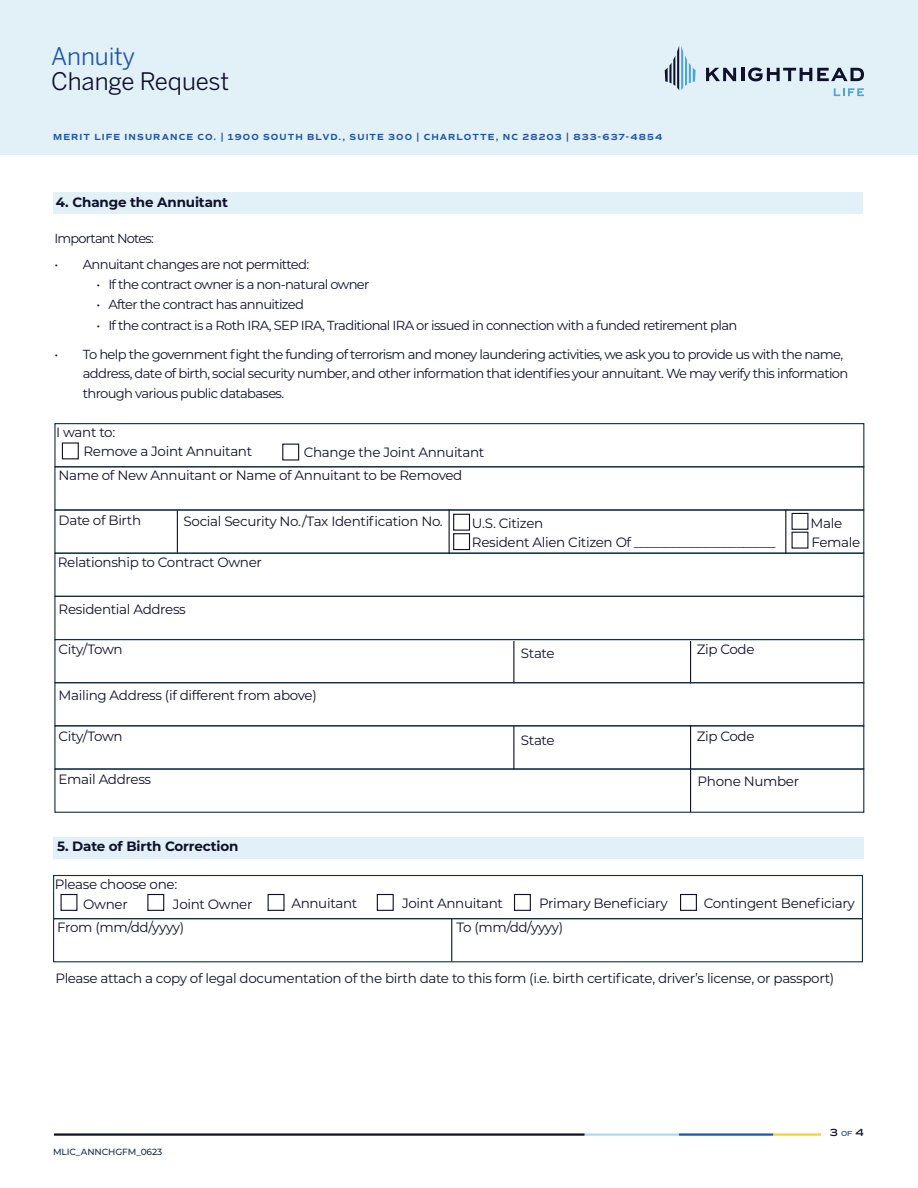
<style>
.page{position:relative;width:918px;height:1188px;background:#fff}
.page>*{position:absolute;margin:0;border:0;box-sizing:border-box;transform-origin:0 0}
.t1{font:24px "Benton Sans";letter-spacing:-.005em;color:#0e1129}
.t2{font:24px "Benton Sans";letter-spacing:-.005em;color:#1d56a7}
.t3{font:13.5px/18.6px "Montserrat";letter-spacing:-.025em;color:#0e1129}
.t4{font:700 13.5px "Montserrat";letter-spacing:-.01em;color:#0e1129}
.t5{font:13.2px/19.5px "Montserrat";letter-spacing:-.05em;color:#0e1129}
.t6{font:600 10.5px "Commuters Sans";color:#0e1129}
.t7{font:700 9px "Commuters Sans";letter-spacing:.12em;color:#1d56a7}
.t8{font:500 9px "Montserrat";letter-spacing:-.01em;color:#152f41}
.s1{font-size:7.35px;color:#1d56a7}
</style>
<div class="page">
<div style="left:53px;top:192px;width:810px;height:22px;background:#e2f0f7"></div>
<div style="left:0;top:0;width:918px;height:154px;background:#e2f0f7"></div>
<svg style="left:706px;top:68px;width:158px;height:13px"></svg>
<svg style="left:665px;top:46px;width:31px;height:44px"></svg>
<svg style="left:834px;top:88px;width:30px;height:8px"></svg>
<div style="left:54px;top:423px;width:810px;height:44px;border:1px solid #152f41"></div>
<div style="left:54px;top:466px;width:810px;height:44px;border:1px solid #152f41"></div>
<div style="left:54px;top:509px;width:810px;height:45px;border:1px solid #152f41"></div>
<div style="left:54px;top:553px;width:810px;height:44px;border:1px solid #152f41"></div>
<div style="left:54px;top:596px;width:810px;height:44px;border:1px solid #152f41"></div>
<div style="left:62px;top:442px;width:17px;height:17px;border:1px solid #0e1129"></div>
<div style="left:54px;top:639px;width:810px;height:44px;border:1px solid #152f41"></div>
<hr style="left:177px;top:510px;width:1px;height:43px;background:#0e1129">
<hr style="left:449px;top:509px;width:1px;height:45px;background:#0e1129">
<div style="left:453px;top:514px;width:17px;height:17px;border:1px solid #0e1129"></div>
<div style="left:792px;top:513px;width:16px;height:17px;border:1px solid #0e1129"></div>
<div style="left:792px;top:532px;width:16px;height:17px;border:1px solid #0e1129"></div>
<div style="left:453px;top:533px;width:17px;height:17px;border:1px solid #0e1129"></div>
<hr style="left:785px;top:509px;width:1px;height:45px;background:#0e1129">
<hr style="left:513px;top:641px;width:1px;height:42px;background:#0e1129">
<hr style="left:690px;top:641px;width:1px;height:42px;background:#0e1129">
<div style="left:54px;top:682px;width:810px;height:44px;border:1px solid #152f41"></div>
<div style="left:54px;top:725px;width:810px;height:45px;border:1px solid #152f41"></div>
<hr style="left:513px;top:726px;width:1px;height:44px;background:#0e1129">
<hr style="left:690px;top:725px;width:1px;height:45px;background:#0e1129">
<div style="left:54px;top:768px;width:810px;height:45px;border:1px solid #152f41"></div>
<hr style="left:690px;top:768px;width:1px;height:44px;background:#0e1129">
<hr style="left:54px;top:1133px;width:531px;height:3px;background:#0e1129">
<hr style="left:585px;top:1133px;width:94px;height:3px;background:#b0daef">
<hr style="left:679px;top:1133px;width:94px;height:3px;background:#1d56a7">
<hr style="left:773px;top:1133px;width:48px;height:3px;background:#f4d039">
<div style="left:54px;top:837px;width:810px;height:21px;background:#e2f0f7"></div>
<div style="left:53px;top:875px;width:810px;height:44px;border:1px solid #152f41"></div>
<div style="left:53px;top:918px;width:810px;height:44px;border:1px solid #152f41"></div>
<div style="left:61px;top:894px;width:16px;height:17px;border:1px solid #0e1129"></div>
<div style="left:147px;top:894px;width:17px;height:17px;border:1px solid #0e1129"></div>
<div style="left:268px;top:894px;width:17px;height:17px;border:1px solid #0e1129"></div>
<hr style="left:451px;top:919px;width:1px;height:42px;background:#0e1129">
<div style="left:377px;top:894px;width:17px;height:17px;border:1px solid #0e1129"></div>
<div style="left:514px;top:894px;width:17px;height:17px;border:1px solid #0e1129"></div>
<div style="left:680px;top:894px;width:17px;height:17px;border:1px solid #0e1129"></div>
<div style="left:282px;top:444px;width:17px;height:17px;border:1px solid #0e1129"></div>
<h1 class="t2" style="left:51px;top:42px;width:86px">Annuity</h1>
<h1 class="t1" style="left:51px;top:67px;width:180px">Change Request</h1>
<p class="t7" style="left:53px;top:131px;width:611px">MERIT LIFE INSURANCE CO. | 1900 SOUTH BLVD., SUITE 300 | CHARLOTTE, NC 28203 | 833-637-4854</p>
<p class="t4" style="left:56px;top:192px;width:174px">4. Change the Annuitant</p>
<p class="t5" style="left:54px;top:228px;width:101px">Important Notes:</p>
<p class="t5" style="left:54px;top:254px;width:256px">• Annuitant changes are not permitted:</p>
<p class="t5" style="left:96px;top:274px;width:275px">• If the contract owner is a non-natural owner</p>
<p class="t5" style="left:96px;top:294px;width:209px">• After the contract has annuitized</p>
<p class="t5" style="left:96px;top:315px;width:642px">• If the contract is a Roth IRA, SEP IRA, Traditional IRA or issued in connection with a funded retirement plan</p>
<p class="t5" style="left:83px;top:344px;width:767px;text-indent:-28px">• To help the government fight the funding of terrorism and money laundering activities, we ask you to provide us with the name, address, date of birth, social security number, and other information that identifies your annuitant. We may verify this information through various public databases.</p>
<p class="t3" style="left:56px;top:422px;width:60px">I want to:</p>
<p class="t3" style="left:59px;top:465px;width:405px">Name of New Annuitant or Name of Annuitant to be Removed</p>
<p class="t3" style="left:59px;top:510px;width:84px">Date of Birth</p>
<p class="t3" style="left:83px;top:442px;width:170px">Remove a Joint Annuitant</p>
<p class="t3" style="left:304px;top:443px;width:182px">Change the Joint Annuitant</p>
<p class="t3" style="left:184px;top:511px;width:261px">Social Security No./Tax Identification No.</p>
<p class="t3" style="left:472px;top:514px;width:305px">U.S. Citizen<br>Resident Alien Citizen Of ______________________</p>
<p class="t3" style="left:811px;top:514px;width:51px">Male<br>Female</p>
<p class="t3" style="left:58px;top:552px;width:206px">Relationship to Contract Owner</p>
<p class="t3" style="left:59px;top:599px;width:129px">Residential Address</p>
<p class="t3" style="left:59px;top:640px;width:66px">City/Town</p>
<p class="t3" style="left:521px;top:644px;width:35px">State</p>
<p class="t3" style="left:697px;top:640px;width:59px">Zip Code</p>
<p class="t3" style="left:59px;top:686px;width:260px">Mailing Address (if different from above)</p>
<p class="t3" style="left:59px;top:726px;width:66px">City/Town</p>
<p class="t3" style="left:521px;top:730px;width:35px">State</p>
<p class="t3" style="left:697px;top:726px;width:59px">Zip Code</p>
<p class="t3" style="left:59px;top:769px;width:94px">Email Address</p>
<p class="t3" style="left:698px;top:771px;width:103px">Phone Number</p>
<p class="t4" style="left:57px;top:837px;width:183px">5. Date of Birth Correction</p>
<p class="t3" style="left:55px;top:874px;width:124px">Please choose one:</p>
<p class="t3" style="left:57px;top:917px;width:129px">From (mm/dd/yyyy)</p>
<p class="t3" style="left:55px;top:968px;width:780px">Please attach a copy of legal documentation of the birth date to this form (i.e. birth certificate, driver’s license, or passport)</p>
<p class="t3" style="left:83px;top:895px;width:46px">Owner</p>
<p class="t3" style="left:173px;top:895px;width:81px">Joint Owner</p>
<p class="t3" style="left:291px;top:893px;width:68px">Annuitant</p>
<p class="t3" style="left:402px;top:893px;width:103px">Joint Annuitant</p>
<p class="t3" style="left:539px;top:893px;width:130px">Primary Beneficiary</p>
<p class="t3" style="left:704px;top:893px;width:153px">Contingent Beneficiary</p>
<p class="t3" style="left:456px;top:918px;width:108px">To (mm/dd/yyyy)</p>
<p class="t8" style="left:53px;top:1146px;width:111px">MLIC_ANNCHGFM_0623</p>
<p class="t6" style="left:830px;top:1126px;width:36px">3 <span class="s1">of</span> 4</p>
</div>
